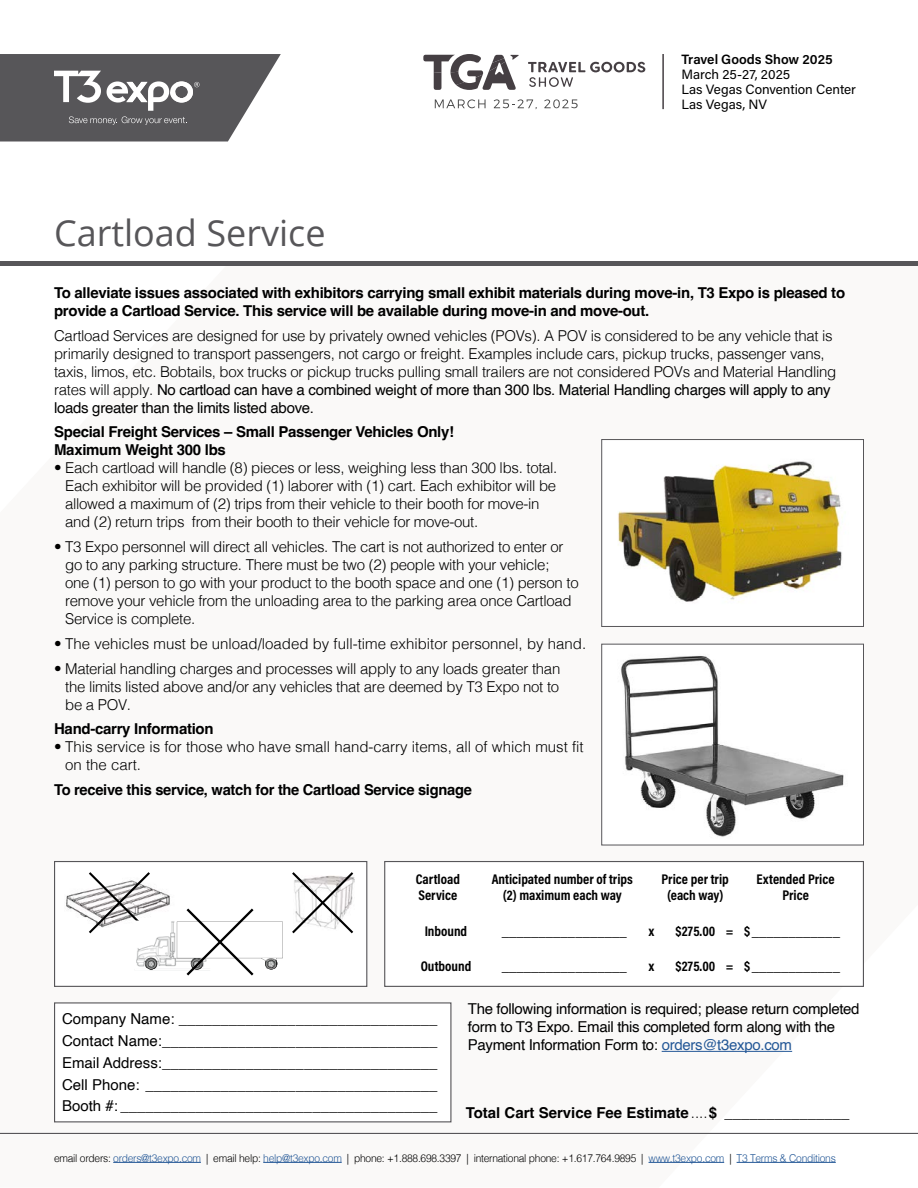
<style>
.page{position:relative;width:918px;height:1188px;background:#fff}
.page>*{position:absolute;margin:0;border:0;box-sizing:border-box;transform-origin:0 0}
.t1{font:36px "Open Sans";color:#575659}
.t2{font:300 15px/18px "Helvetica";letter-spacing:-.02em;color:#000}
.t3{font:15px/21.8px "Helvetica";letter-spacing:-.02em;color:#000;text-align:justify}
.t4{font:700 15px/18px "Helvetica";letter-spacing:-.02em;color:#000}
.t5{font:300 15px/18px "Helvetica";color:#000}
.t6{font:700 15px "Helvetica";color:#000}
.t7{font:700 14.1px "Acumin Pro Cond";color:#000}
.t8{font:13.5px/15px "Acumin Pro";color:#000}
.t9{font:600 13.5px "Acumin Pro";color:#000}
.t10{font:300 10.8px "Helvetica";letter-spacing:-.025em;color:#000;scale:.95 1}
.s1{font-weight:400}
.s2{color:#245897}
.s3{font-weight:300}
</style>
<div class="page">
<hr style="left:0;top:1133px;width:918px;height:1px;background:#575659">
<svg style="left:0;top:54px;width:281px;height:88px"></svg>
<div style="left:0;top:261px;width:918px;height:5px;background:#575659"></div>
<hr style="left:113px;top:1162px;width:88px;height:1px;background:#245897">
<hr style="left:263px;top:1162px;width:79px;height:1px;background:#245897">
<hr style="left:649px;top:1162px;width:75px;height:1px;background:#245897">
<hr style="left:737px;top:1162px;width:99px;height:1px;background:#245897">
<svg style="left:435px;top:99px;width:51px;height:9px"></svg>
<svg style="left:494px;top:99px;width:43px;height:9px"></svg>
<svg style="left:544px;top:99px;width:34px;height:9px"></svg>
<svg style="left:528px;top:62px;width:117px;height:25px"></svg>
<svg style="left:423px;top:54px;width:96px;height:36px"></svg>
<hr style="left:662px;top:54px;width:2px;height:55px;background:#453f43">
<hr style="left:917px;top:1px;width:1px;height:1123px;background:#fff">
<div style="left:54px;top:1002px;width:397px;height:120px;background:#fff;border:1px solid #575659"></div>
<div style="left:384px;top:861px;width:480px;height:126px;background:#fff;border:1px solid #575659"></div>
<div style="left:54px;top:861px;width:313px;height:126px;background:#fff;border:1px solid #575659"></div>
<img style="left:66px;top:890px;width:23px;height:29px">
<svg style="left:292px;top:872px;width:61px;height:61px"></svg>
<svg style="left:89px;top:872px;width:194px;height:104px"></svg>
<div style="left:601px;top:439px;width:263px;height:188px;background:#fff;border:1px solid #575659"></div>
<img style="left:618px;top:461px;width:225px;height:141px">
<div style="left:601px;top:644px;width:263px;height:202px;background:#fff;border:1px solid #575659"></div>
<img style="left:621px;top:656px;width:223px;height:181px">
<hr style="left:662px;top:1051px;width:130px;height:1px;background:#245897">
<h1 class="t1" style="left:54px;top:209px;width:273px">Cartload Service</h1>
<p class="t9" style="left:681px;top:50px;width:153px">Travel Goods Show 2025</p>
<p class="t8" style="left:681px;top:66px;width:176px">March 25-27, 2025<br>Las Vegas Convention Center<br>Las Vegas, NV</p>
<p class="t4" style="left:54px;top:285px;width:793px">To alleviate issues associated with exhibitors carrying small exhibit materials during move-in, T3 Expo is pleased to provide a Cartload Service. This service will be available during move-in and move-out.</p>
<p class="t2" style="left:54px;top:325px;width:784px">Cartload Services are designed for use by privately owned vehicles (POVs). A POV is considered to be any vehicle that is primarily designed to transport passengers, not cargo or freight. Examples include cars, pickup trucks, passenger vans, taxis, limos, etc. Bobtails, box trucks or pickup trucks pulling small trailers are not considered POVs and Material Handling rates will apply. <span class="s1">No cartload can have a combined weight of more than 300 lbs. Material Handling charges will apply to any loads greater than the limits listed above.</span></p>
<p class="t4" style="left:54px;top:425px;width:402px">Special Freight Services – Small Passenger Vehicles Only!<br>Maximum Weight 300 lbs</p>
<p class="t2" style="left:65px;top:458px;width:494px;text-indent:-11px">• Each cartload will handle (8) pieces or less, weighing less than 300 lbs. total.<br>Each exhibitor will be provided (1) laborer with (1) cart. Each exhibitor will be allowed a maximum of (2) trips from their vehicle to their booth for move-in and (2) return trips from their booth to their vehicle for move-out.</p>
<p class="t2" style="left:65px;top:537px;width:515px;text-indent:-11px">• T3 Expo personnel will direct all vehicles. The cart is not authorized to enter or go to any parking structure. There must be two (2) people with your vehicle;<br>one (1) person to go with your product to the booth space and one (1) person to remove your vehicle from the unloading area to the parking area once Cartload Service is complete.</p>
<p class="t5" style="left:54px;top:633px;width:534px">• The vehicles must be unload/loaded by full-time exhibitor personnel, by hand.</p>
<p class="t2" style="left:65px;top:658px;width:497px;text-align:justify;text-indent:-11px">• Material handling charges and processes will apply to any loads greater than the limits listed above and/or any vehicles that are deemed by T3 Expo not to be a POV.</p>
<p class="t4" style="left:54px;top:722px;width:161px">Hand-carry Information</p>
<p class="t5" style="left:65px;top:737px;width:520px;text-indent:-11px">• This service is for those who have small hand-carry items, all of which must fit on the cart.</p>
<p class="t4" style="left:54px;top:782px;width:419px">To receive this service, watch for the Cartload Service signage</p>
<p class="t7" style="left:416px;top:870px;width:46px">Cartload</p>
<p class="t7" style="left:492px;top:870px;width:143px">Anticipated number of trips</p>
<p class="t7" style="left:662px;top:870px;width:69px">Price per trip</p>
<p class="t7" style="left:757px;top:870px;width:79px">Extended Price</p>
<p class="t7" style="left:418px;top:886px;width:40px">Service</p>
<p class="t7" style="left:503px;top:886px;width:121px">(2) maximum each way</p>
<p class="t7" style="left:667px;top:886px;width:58px">(each way)</p>
<p class="t7" style="left:782px;top:886px;width:28px">Price</p>
<p class="t7" style="left:425px;top:922px;width:44px">Inbound</p>
<p class="t7" style="left:421px;top:957px;width:52px">Outbound</p>
<p class="t7" style="left:502px;top:922px;width:126px">_________________</p>
<p class="t7" style="left:502px;top:957px;width:126px">_________________</p>
<p class="t7" style="left:649px;top:922px;width:7px">x</p>
<p class="t7" style="left:675px;top:922px;width:166px">$275.00 = $____________</p>
<p class="t7" style="left:649px;top:957px;width:7px">x</p>
<p class="t7" style="left:675px;top:957px;width:166px">$275.00 = $____________</p>
<p class="t3" style="left:62px;top:1009px;width:377px">Company Name: _______________________________ Contact Name:_________________________________ Email Address:_________________________________ Cell Phone: ___________________________________ Booth #: ______________________________________</p>
<p class="t3" style="left:468px;top:1000px;width:393px;line-height:18.3px;text-align:left">The following information is required; please return completed form to T3 Expo. Email this completed form along with the<br>Payment Information Form to: <span class="s2">orders@t3expo.com</span></p>
<p class="t6" style="left:466px;top:1103px;width:385px">Total Cart Service Fee Estimate<span class="s3">....</span>$ _______________</p>
<p class="t10" style="left:54px;top:1149px;width:824px">email orders: <span class="s2">orders@t3expo.com</span> | email help: <span class="s2">help@t3expo.com</span> | phone: +1.888.698.3397 | international phone: +1.617.764.9895 | <span class="s2">www.t3expo.com</span> | <span class="s2">T3 Terms &amp; Conditions</span></p>
</div>
